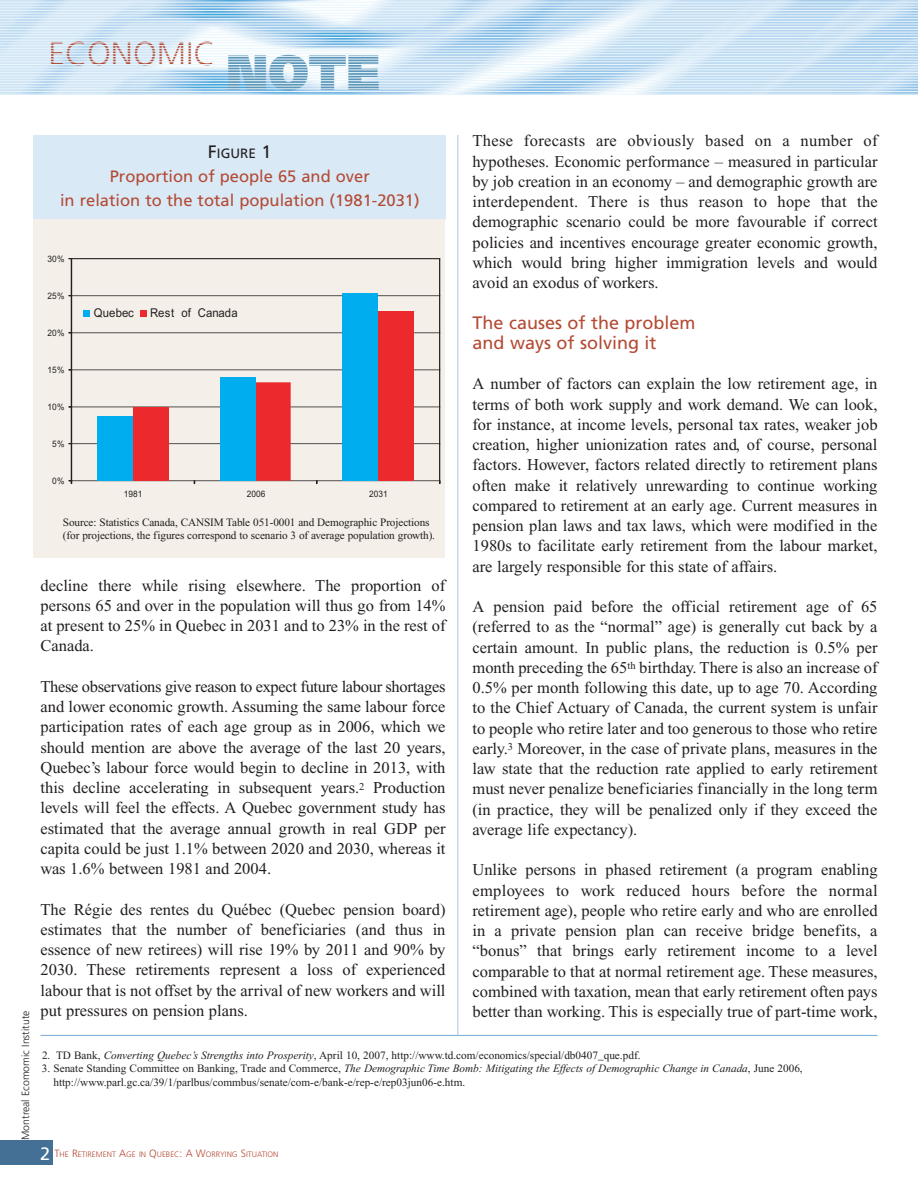
<style>
.page{position:relative;width:918px;height:1188px;background:#fff}
.page>*{position:absolute;margin:0;border:0;box-sizing:border-box;transform-origin:0 0}
.t1{font:900 49.5px "Frutiger";color:#5d95b8}
.t2{font:300 33px "Frutiger";color:#b44a34}
.t3{font:18px/20.2px "Frutiger";color:#b44a34}
.t4{font:18px "Frutiger";color:#fff}
.t5{font:16.5px/20.2px "Times New Roman";color:#231f20;text-align:justify}
.t6{font:16.5px/24px "Frutiger";color:#b44a34;text-align:center}
.t7{font:13.5px "Frutiger";color:#231f20}
.t8{font:12.15px "Arial";color:#231f20;scale:.94 1}
.t9{font:11.25px/13.5px "Times New Roman";letter-spacing:-.01em;color:#231f20}
.t10{font:300 10.5px "Frutiger";color:#231f20}
.t11{font:8.85px "Arial";color:#231f20;scale:.94 1}
.t12{font:300 7.8px "Frutiger";color:#b44a34}
.s1{font-style:italic}
.s2{font-size:18px}
.s3{font-size:10.5px}
</style>
<div class="page">
<hr style="left:40px;top:1035px;width:838px;height:1px;background:#76aad8">
<div style="left:0;top:1141px;width:53px;height:24px;background:#437094"></div>
<img style="left:0;top:0;width:918px;height:94px">
<hr style="left:0;top:5px;width:918px;height:1px;background:#e7f6fd">
<hr style="left:0;top:2px;width:918px;height:1px;background:#e7f6fd">
<hr style="left:0;top:8px;width:918px;height:1px;background:#e7f6fd">
<hr style="left:0;top:10px;width:918px;height:1px;background:#e7f6fd">
<hr style="left:0;top:13px;width:918px;height:1px;background:#e7f6fd">
<hr style="left:0;top:16px;width:918px;height:1px;background:#e7f6fd">
<hr style="left:0;top:18px;width:918px;height:1px;background:#e7f6fd">
<hr style="left:0;top:21px;width:918px;height:1px;background:#e7f6fd">
<hr style="left:0;top:24px;width:918px;height:1px;background:#e7f6fd">
<hr style="left:0;top:26px;width:918px;height:1px;background:#e7f6fd">
<hr style="left:0;top:29px;width:918px;height:1px;background:#e7f6fd">
<hr style="left:0;top:32px;width:918px;height:1px;background:#e7f6fd">
<hr style="left:0;top:35px;width:918px;height:1px;background:#e7f6fd">
<hr style="left:0;top:37px;width:918px;height:1px;background:#e7f6fd">
<hr style="left:0;top:40px;width:918px;height:1px;background:#e7f6fd">
<hr style="left:0;top:43px;width:918px;height:1px;background:#e7f6fd">
<hr style="left:0;top:45px;width:918px;height:1px;background:#e7f6fd">
<hr style="left:0;top:48px;width:918px;height:1px;background:#e7f6fd">
<hr style="left:0;top:51px;width:918px;height:1px;background:#e7f6fd">
<hr style="left:0;top:53px;width:918px;height:1px;background:#e7f6fd">
<hr style="left:0;top:56px;width:918px;height:1px;background:#e7f6fd">
<hr style="left:0;top:59px;width:918px;height:1px;background:#e7f6fd">
<hr style="left:0;top:62px;width:918px;height:1px;background:#e7f6fd">
<hr style="left:0;top:64px;width:918px;height:1px;background:#e7f6fd">
<hr style="left:0;top:67px;width:918px;height:1px;background:#e7f6fd">
<hr style="left:0;top:70px;width:918px;height:1px;background:#e7f6fd">
<hr style="left:0;top:72px;width:918px;height:1px;background:#e7f6fd">
<hr style="left:0;top:75px;width:918px;height:1px;background:#e7f6fd">
<hr style="left:0;top:78px;width:918px;height:1px;background:#e7f6fd">
<hr style="left:0;top:80px;width:918px;height:1px;background:#e7f6fd">
<hr style="left:0;top:83px;width:918px;height:1px;background:#e7f6fd">
<hr style="left:0;top:86px;width:918px;height:1px;background:#e7f6fd">
<hr style="left:0;top:89px;width:918px;height:1px;background:#e7f6fd">
<hr style="left:0;top:91px;width:918px;height:1px;background:#e7f6fd">
<hr style="left:0;top:94px;width:918px;height:1px;background:#e7f6fd">
<hr style="left:458px;top:135px;width:1px;height:900px;background:#a9c6e5">
<div style="left:33px;top:135px;width:413px;height:85px;background:#d9e9f6"></div>
<div style="left:33px;top:219px;width:412px;height:339px;background:#f4efe8"></div>
<hr style="left:71px;top:443px;width:369px;height:1px;background:#231f20">
<hr style="left:71px;top:407px;width:369px;height:1px;background:#231f20">
<hr style="left:71px;top:370px;width:369px;height:1px;background:#231f20">
<hr style="left:71px;top:333px;width:369px;height:1px;background:#231f20">
<hr style="left:71px;top:295px;width:369px;height:1px;background:#231f20">
<hr style="left:71px;top:258px;width:369px;height:1px;background:#231f20">
<div style="left:97px;top:416px;width:36px;height:65px;background:#00aeef"></div>
<div style="left:220px;top:377px;width:36px;height:104px;background:#00aeef"></div>
<div style="left:343px;top:294px;width:35px;height:187px;background:#00aeef"></div>
<div style="left:133px;top:407px;width:35px;height:74px;background:#ec2a2d"></div>
<div style="left:256px;top:382px;width:35px;height:99px;background:#ec2a2d"></div>
<div style="left:378px;top:312px;width:36px;height:169px;background:#ec2a2d"></div>
<hr style="left:71px;top:259px;width:1px;height:222px;background:#231f20">
<div style="left:84px;top:310px;width:6px;height:7px;background:#00aeef"></div>
<div style="left:140px;top:310px;width:6px;height:7px;background:#ec2a2d"></div>
<h2 class="t2" style="left:49px;top:41px;width:168px">ECONOMIC</h2>
<h1 class="t1" style="left:226px;top:53px;width:156px">NOTE</h1>
<p class="t10" style="left:21px;top:1140px;width:131px;rotate:-90deg">Montreal Ecomomic Institute</p>
<p class="t5" style="left:473px;top:132px;width:407px">These forecasts are obviously based on a number of hypotheses. Economic performance – measured in particular by job creation in an economy – and demographic growth are interdependent. There is thus reason to hope that the demographic scenario could be more favourable if correct policies and incentives encourage greater economic growth, which would bring higher immigration levels and would avoid an exodus of workers.</p>
<p class="t3" style="left:472px;top:314px;width:225px">The causes of the problem and ways of solving it</p>
<p class="t5" style="left:472px;top:375px;width:407px">A number of factors can explain the low retirement age, in terms of both work supply and work demand. We can look, for instance, at income levels, personal tax rates, weaker job creation, higher unionization rates and, of course, personal factors. However, factors related directly to retirement plans often make it relatively unrewarding to continue working compared to retirement at an early age. Current measures in pension plan laws and tax laws, which were modified in the 1980s to facilitate early retirement from the labour market, are largely responsible for this state of affairs.</p>
<p class="t5" style="left:472px;top:598px;width:407px">A pension paid before the official retirement age of 65 (referred to as the “normal” age) is generally cut back by a certain amount. In public plans, the reduction is 0.5% per month preceding the 65<sup>th</sup> birthday. There is also an increase of 0.5% per month following this date, up to age 70. According to the Chief Actuary of Canada, the current system is unfair to people who retire later and too generous to those who retire early.<sup>3</sup> Moreover, in the case of private plans, measures in the law state that the reduction rate applied to early retirement must never penalize beneficiaries financially in the long term (in practice, they will be penalized only if they exceed the average life expectancy).</p>
<p class="t5" style="left:472px;top:861px;width:407px">Unlike persons in phased retirement (a program enabling employees to work reduced hours before the normal retirement age), people who retire early and who are enrolled in a private pension plan can receive bridge benefits, a “bonus” that brings early retirement income to a level comparable to that at normal retirement age. These measures, combined with taxation, mean that early retirement often pays better than working. This is especially true of part-time work,</p>
<p class="t9" style="left:42px;top:1049px;width:600px">2. TD Bank, <span class="s1">Converting Quebec’s Strengths into Prosperity</span>, April 10, 2007, http://www.td.com/economics/special/db0407_que.pdf.</p>
<p class="t9" style="left:53px;top:1063px;width:751px;text-indent:-11px">3. Senate Standing Committee on Banking, Trade and Commerce, <span class="s1">The Demographic Time Bomb: Mitigating the Effects of Demographic Change in Canada</span>, June 2006, http://www.parl.gc.ca/39/1/parlbus/commbus/senate/com-e/bank-e/rep-e/rep03jun06-e.htm.</p>
<p class="t7" style="left:208px;top:148px;width:65px"><span class="s2">F</span>IGURE <span class="s2">1</span></p>
<p class="t6" style="left:60px;top:165px;width:361px">Proportion of people 65 and over<br>in relation to the total population (1981-2031)</p>
<p class="t11" style="left:52px;top:254px;width:14px">0%</p>
<p class="t11" style="left:48px;top:291px;width:19px">25%</p>
<p class="t8" style="left:94px;top:306px;width:44px">Quebec</p>
<p class="t8" style="left:150px;top:306px;width:95px">Rest of Canada</p>
<p class="t11" style="left:48px;top:328px;width:19px">20%</p>
<p class="t11" style="left:48px;top:365px;width:19px">15%</p>
<p class="t11" style="left:48px;top:402px;width:19px">10%</p>
<p class="t11" style="left:52px;top:439px;width:14px">5%</p>
<p class="t11" style="left:52px;top:476px;width:14px">0%</p>
<p class="t11" style="left:124px;top:489px;width:21px">1981</p>
<p class="t11" style="left:247px;top:489px;width:21px">2006</p>
<p class="t11" style="left:369px;top:489px;width:22px">2031</p>
<p class="t9" style="left:63px;top:517px;width:374px;line-height:12.8px">Source: Statistics Canada, CANSIM Table 051-0001 and Demographic Projections (for projections, the figures correspond to scenario 3 of average population growth).</p>
<p class="t5" style="left:40px;top:577px;width:407px">decline there while rising elsewhere. The proportion of persons 65 and over in the population will thus go from 14% at present to 25% in Quebec in 2031 and to 23% in the rest of Canada.</p>
<p class="t5" style="left:40px;top:678px;width:407px">These observations give reason to expect future labour shortages and lower economic growth. Assuming the same labour force participation rates of each age group as in 2006, which we should mention are above the average of the last 20 years, Quebec’s labour force would begin to decline in 2013, with this decline accelerating in subsequent years.<sup>2</sup> Production levels will feel the effects. A Quebec government study has estimated that the average annual growth in real GDP per capita could be just 1.1% between 2020 and 2030, whereas it was 1.6% between 1981 and 2004.</p>
<p class="t5" style="left:41px;top:901px;width:407px">The Régie des rentes du Québec (Quebec pension board) estimates that the number of beneficiaries (and thus in essence of new retirees) will rise 19% by 2011 and 90% by 2030. These retirements represent a loss of experienced labour that is not offset by the arrival of new workers and will put pressures on pension plans.</p>
<p class="t4" style="left:40px;top:1146px;width:12px">2</p>
<p class="t12" style="left:54px;top:1151px;width:225px"><span class="s3">T</span>HE <span class="s3">R</span>ETIREMENT <span class="s3">A</span>GE IN <span class="s3">Q</span>UEBEC<span class="s3">: A W</span>ORRYING <span class="s3">S</span>ITUATION</p>
</div>
